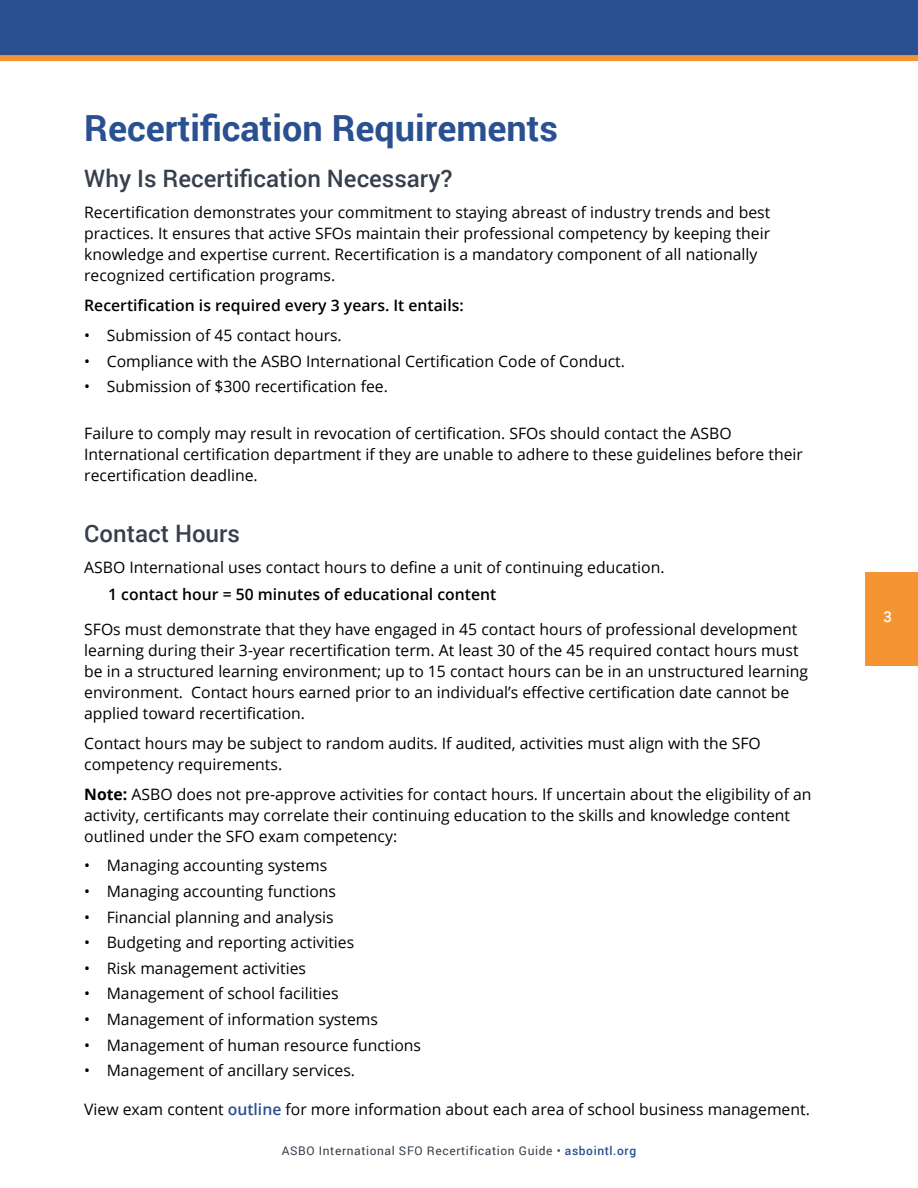
<style>
.page{position:relative;width:918px;height:1188px;background:#fff}
.page>*{position:absolute;margin:0;border:0;box-sizing:border-box;transform-origin:0 0}
.t1{font:700 36px "Roboto";color:#295090}
.t2{font:500 24px "Roboto";color:#36404c}
.t3{font:15.75px/21px "Open Sans";color:#000}
.t4{font:600 15.75px "Open Sans";color:#000}
.t5{font:500 15px "Roboto";color:#fff}
.t6{font:12px "Roboto";letter-spacing:.05em;color:#36404c}
.s1{font-weight:700}
.s2{font-weight:600;color:#295090}
.s3{font-weight:500;color:#295090}
</style>
<div class="page">
<div style="left:0;top:0;width:918px;height:55px;background:#295090"></div>
<div style="left:0;top:55px;width:918px;height:6px;background:#f59432"></div>
<div style="left:865px;top:572px;width:53px;height:94px;background:#f59432"></div>
<h1 class="t1" style="left:84px;top:103px;width:475px">Recertification Requirements</h1>
<h2 class="t2" style="left:84px;top:162px;width:370px">Why Is Recertification Necessary?</h2>
<p class="t3" style="left:84px;top:202px;width:688px">Recertification demonstrates your commitment to staying abreast of industry trends and best practices. It ensures that active SFOs maintain their professional competency by keeping their knowledge and expertise current. Recertification is a mandatory component of all nationally recognized certification programs.</p>
<p class="t4" style="left:84px;top:295px;width:381px">Recertification is required every 3 years. It entails:</p>
<p class="t3" style="left:84px;top:325px;width:259px">• Submission of 45 contact hours.</p>
<p class="t3" style="left:84px;top:350px;width:542px">• Compliance with the ASBO International Certification Code of Conduct.</p>
<p class="t3" style="left:84px;top:376px;width:305px">• Submission of $300 recertification fee.</p>
<p class="t3" style="left:84px;top:422px;width:720px">Failure to comply may result in revocation of certification. SFOs should contact the ASBO<br>International certification department if they are unable to adhere to these guidelines before their recertification deadline.</p>
<h2 class="t2" style="left:84px;top:517px;width:157px">Contact Hours</h2>
<p class="t3" style="left:84px;top:557px;width:582px">ASBO International uses contact hours to define a unit of continuing education.</p>
<p class="t4" style="left:108px;top:584px;width:390px">1 contact hour = 50 minutes of educational content</p>
<p class="t3" style="left:84px;top:618px;width:725px">SFOs must demonstrate that they have engaged in 45 contact hours of professional development learning during their 3-year recertification term. At least 30 of the 45 required contact hours must be in a structured learning environment; up to 15 contact hours can be in an unstructured learning environment. Contact hours earned prior to an individual’s effective certification date cannot be applied toward recertification.</p>
<p class="t3" style="left:84px;top:732px;width:678px">Contact hours may be subject to random audits. If audited, activities must align with the SFO competency requirements.</p>
<p class="t3" style="left:84px;top:783px;width:729px"><span class="s1">Note:</span> ASBO does not pre-approve activities for contact hours. If uncertain about the eligibility of an activity, certificants may correlate their continuing education to the skills and knowledge content outlined under the SFO exam competency:</p>
<p class="t3" style="left:84px;top:855px;width:244px">• Managing accounting systems</p>
<p class="t3" style="left:84px;top:880px;width:253px">• Managing accounting functions</p>
<p class="t3" style="left:84px;top:906px;width:251px">• Financial planning and analysis</p>
<p class="t3" style="left:84px;top:932px;width:271px">• Budgeting and reporting activities</p>
<p class="t3" style="left:84px;top:957px;width:223px">• Risk management activities</p>
<p class="t3" style="left:84px;top:983px;width:256px">• Management of school facilities</p>
<p class="t3" style="left:84px;top:1008px;width:295px">• Management of information systems</p>
<p class="t3" style="left:84px;top:1034px;width:338px">• Management of human resource functions</p>
<p class="t3" style="left:84px;top:1060px;width:272px">• Management of ancillary services.</p>
<p class="t3" style="left:84px;top:1099px;width:727px">View exam content <span class="s2">outline</span> for more information about each area of school business management.</p>
<p class="t6" style="left:282px;top:1143px;width:356px">ASBO International SFO Recertification Guide • <span class="s3">asbointl.org</span></p>
<p class="t5" style="left:884px;top:607px;width:10px">3</p>
</div>
